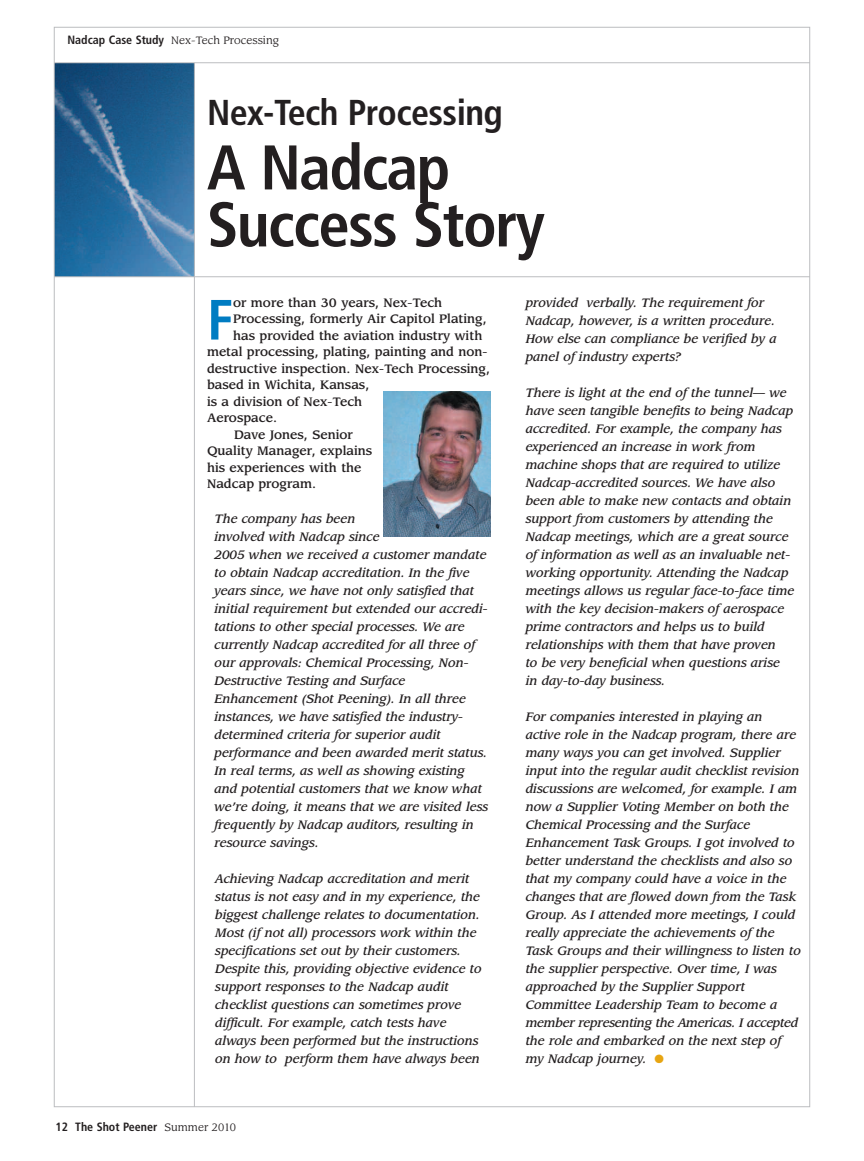
<style>
.page{position:relative;width:864px;height:1161px;background:#fff}
.page>*{position:absolute;margin:0;border:0;box-sizing:border-box;transform-origin:0 0}
.t1{font:700 condensed 63px/57px "Frutiger";letter-spacing:-.025em;color:#231f20}
.t2{font:700 condensed 56.7px "Frutiger";color:#007cc2}
.t3{font:700 condensed 36px "Frutiger";letter-spacing:-.015em;color:#231f20}
.t4{font:italic 500 12px/18px "Leawood";color:#231f20}
.t5{font:500 12px "Leawood";color:#231f20}
.t6{font:700 condensed 12px "Frutiger";color:#231f20}
.t7{font:10.5px "Leawood";color:#231f20}
.s1{font-family:"Frutiger";font-weight:700;font-stretch:condensed;font-size:12px}
.s2{font-family:"Leawood";font-weight:400;font-stretch:normal;font-size:10.5px}
.s3{color:#e7a512}
</style>
<div class="page">
<img style="left:56px;top:64px;width:138px;height:212px">
<hr style="left:54px;top:62px;width:756px;height:1px;background:#bcbdc0">
<hr style="left:54px;top:276px;width:756px;height:1px;background:#bcbdc0">
<hr style="left:194px;top:63px;width:1px;height:1044px;background:#bcbdc0">
<img style="left:384px;top:392px;width:106px;height:145px">
<p class="t7" style="left:68px;top:35px;width:213px"><span class="s1">Nadcap Case Study</span> Nex-Tech Processing</p>
<h3 class="t3" style="left:207px;top:98px;width:297px">Nex-Tech Processing</h3>
<h1 class="t1" style="left:207px;top:144px;width:339px">A Nadcap<br>Success Story</h1>
<h2 class="t2" style="left:207px;top:297px;width:28px">F</h2>
<p class="t5" style="left:233px;top:297px;width:211px">or more than 30 years, Nex-Tech</p>
<p class="t5" style="left:233px;top:313px;width:255px">Processing, formerly Air Capitol Plating,</p>
<p class="t5" style="left:233px;top:330px;width:251px">has provided the aviation industry with</p>
<p class="t5" style="left:207px;top:346px;width:282px">metal processing, plating, painting and non-</p>
<p class="t5" style="left:207px;top:363px;width:285px">destructive inspection. Nex-Tech Processing,</p>
<p class="t5" style="left:207px;top:379px;width:164px">based in Wichita, Kansas,</p>
<p class="t5" style="left:207px;top:396px;width:157px">is a division of Nex-Tech</p>
<p class="t5" style="left:207px;top:412px;width:72px">Aerospace.</p>
<p class="t5" style="left:234px;top:429px;width:120px">Dave Jones, Senior</p>
<p class="t5" style="left:207px;top:445px;width:167px">Quality Manager, explains</p>
<p class="t5" style="left:207px;top:462px;width:156px">his experiences with the</p>
<p class="t5" style="left:207px;top:478px;width:111px">Nadcap program.</p>
<p class="t4" style="left:215px;top:510px;width:275px">The company has been<br>involved with Nadcap since<br>2005 when we received a customer mandate to obtain Nadcap accreditation. In the five years since, we have not only satisfied that initial requirement but extended our accredi&shy;tations to other special processes. We are currently Nadcap accredited for all three of our approvals: Chemical Processing, Non-Destructive Testing and Surface Enhancement (Shot Peening). In all three instances, we have satisfied the industry&shy;determined criteria for superior audit performance and been awarded merit status.<br>In real terms, as well as showing existing and potential customers that we know what we’re doing, it means that we are visited less frequently by Nadcap auditors, resulting in resource savings.</p>
<p class="t4" style="left:215px;top:870px;width:268px">Achieving Nadcap accreditation and merit status is not easy and in my experience, the biggest challenge relates to documentation.<br>Most (if not all) processors work within the specifications set out by their customers.<br>Despite this, providing objective evidence to support responses to the Nadcap audit checklist questions can sometimes prove difficult. For example, catch tests have always been performed but the instructions on how to perform them have always been</p>
<p class="t6" style="left:56px;top:1122px;width:182px">12 The Shot Peener <span class="s2">Summer 2010</span></p>
<p class="t4" style="left:526px;top:294px;width:252px">provided verbally. The requirement for Nadcap, however, is a written procedure.<br>How else can compliance be verified by a panel of industry experts?</p>
<p class="t4" style="left:526px;top:384px;width:270px">There is light at the end of the tunnel— we have seen tangible benefits to being Nadcap accredited. For example, the company has experienced an increase in work from machine shops that are required to utilize Nadcap-accredited sources. We have also been able to make new contacts and obtain support from customers by attending the Nadcap meetings, which are a great source of information as well as an invaluable net&shy;working opportunity. Attending the Nadcap meetings allows us regular face-to-face time with the key decision-makers of aerospace prime contractors and helps us to build relationships with them that have proven<br>to be very beneficial when questions arise in day-to-day business.</p>
<p class="t4" style="left:526px;top:708px;width:277px">For companies interested in playing an<br>active role in the Nadcap program, there are many ways you can get involved. Supplier input into the regular audit checklist revision discussions are welcomed, for example. I am now a Supplier Voting Member on both the Chemical Processing and the Surface Enhancement Task Groups. I got involved to better understand the checklists and also so that my company could have a voice in the changes that are flowed down from the Task Group. As I attended more meetings, I could really appreciate the achievements of the Task Groups and their willingness to listen to the supplier perspective. Over time, I was approached by the Supplier Support Committee Leadership Team to become a member representing the Americas. I accepted the role and embarked on the next step of my Nadcap journey. <span class="s3">●</span></p>
</div>
